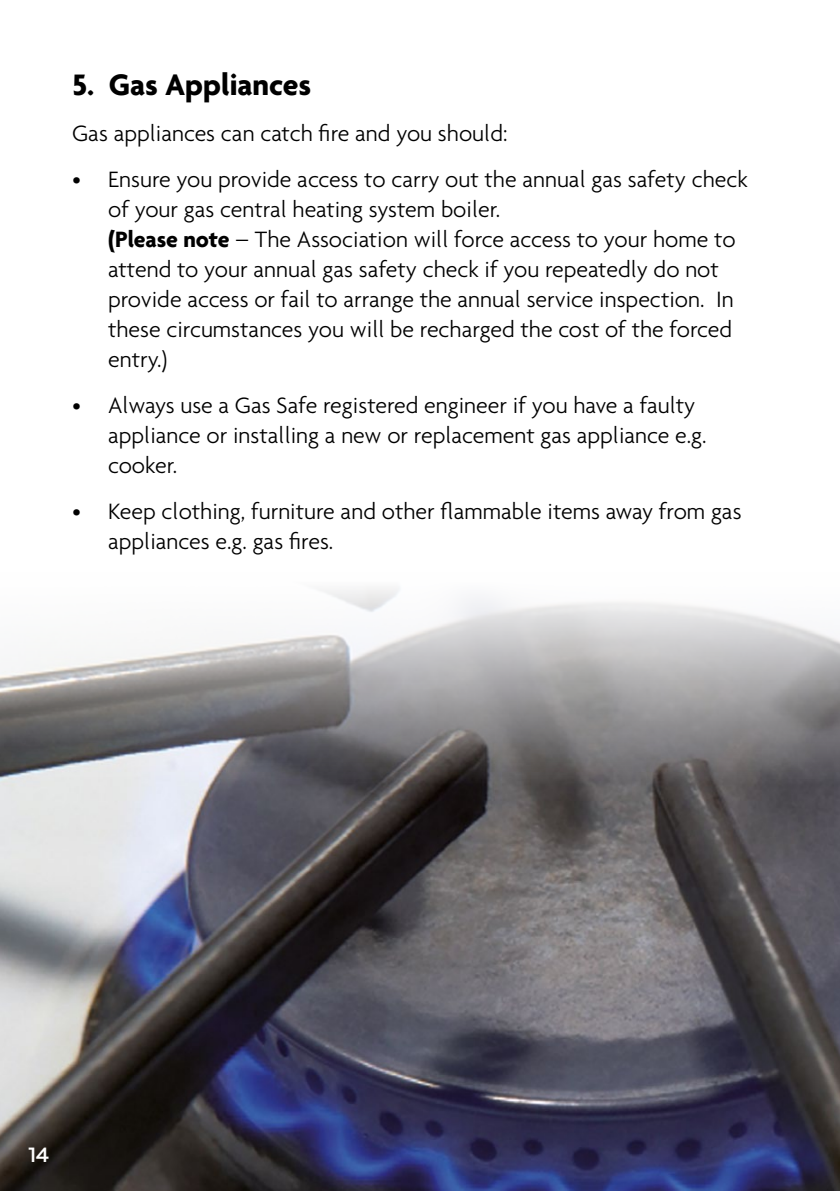
<style>
.page{position:relative;width:840px;height:1191px;background:#fff}
.page>*{position:absolute;margin:0;border:0;box-sizing:border-box;transform-origin:0 0}
.t1{font:700 32px "Agenda";color:#000}
.t2{font:300 24px/30px "Agenda";color:#000}
.t3{font:700 24px "Texta";color:#fff}
.s1{font-weight:700}
</style>
<div class="page">
<img style="left:0;top:588px;width:839px;height:603px">
<h1 class="t1" style="left:72px;top:67px;width:240px">5. Gas Appliances</h1>
<p class="t2" style="left:72px;top:118px;width:436px">Gas appliances can catch fire and you should:</p>
<p class="t2" style="left:108px;top:164px;width:641px;text-indent:-36px">• Ensure you provide access to carry out the annual gas safety check of your gas central heating system boiler.<br><span class="s1">(Please note</span> – The Association will force access to your home to attend to your annual gas safety check if you repeatedly do not provide access or fail to arrange the annual service inspection. In these circumstances you will be recharged the cost of the forced entry.)</p>
<p class="t2" style="left:108px;top:390px;width:599px;text-indent:-36px">• Always use a Gas Safe registered engineer if you have a faulty appliance or installing a new or replacement gas appliance e.g. cooker.</p>
<p class="t2" style="left:108px;top:496px;width:634px;text-indent:-36px">• Keep clothing, furniture and other flammable items away from gas appliances e.g. gas fires.</p>
<p class="t3" style="left:28px;top:1142px;width:22px">14</p>
</div>
